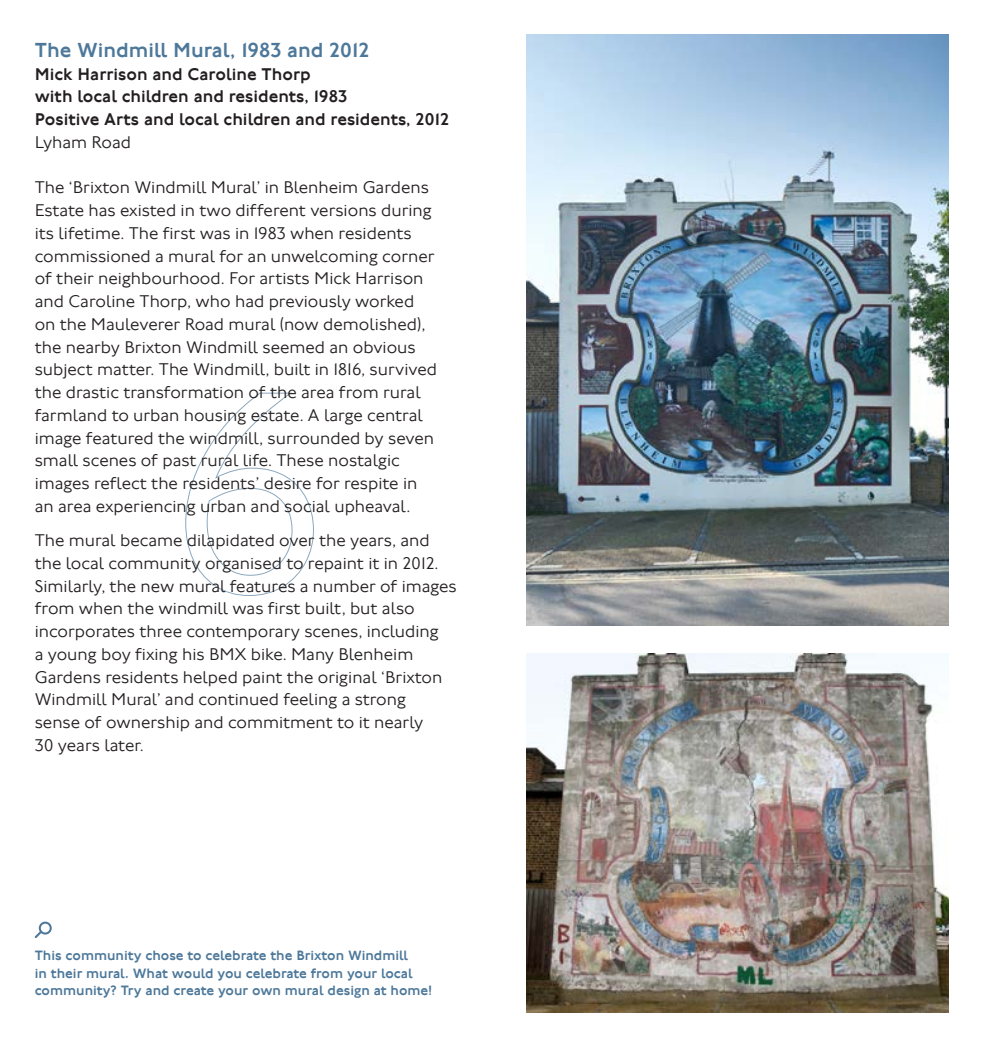
<style>
.page{position:relative;width:983px;height:1042px;background:#fff}
.page>*{position:absolute;margin:0;border:0;box-sizing:border-box;transform-origin:0 0}
.t1{font:500 21px "Johnston 100";color:#4d789a}
.t2{font:300 17.5px/22.8px "Johnston 100";color:#231f20}
.t3{font:500 17.5px/22.8px "Johnston 100";color:#231f20}
.t4{font:500 14px/17.5px "Johnston 100";color:#4d789a}
</style>
<div class="page">
<svg style="left:185px;top:392px;width:129px;height:204px"></svg>
<img style="left:526px;top:34px;width:421px;height:592px">
<img style="left:526px;top:653px;width:421px;height:359px">
<svg style="left:35px;top:921px;width:17px;height:17px"></svg>
<p class="t1" style="left:35px;top:38px;width:336px">The Windmill Mural, 1983 and 2012</p>
<p class="t3" style="left:35px;top:63px;width:415px">Mick Harrison and Caroline Thorp<br>with local children and residents, 1983<br>Positive Arts and local children and residents, 2012</p>
<p class="t2" style="left:35px;top:131px;width:98px">Lyham Road</p>
<p class="t2" style="left:35px;top:176px;width:404px">The ‘Brixton Windmill Mural’ in Blenheim Gardens Estate has existed in two different versions during its lifetime. The first was in 1983 when residents commissioned a mural for an unwelcoming corner of their neighbourhood. For artists Mick Harrison and Caroline Thorp, who had previously worked on the Mauleverer Road mural (now demolished), the nearby Brixton Windmill seemed an obvious subject matter. The Windmill, built in 1816, survived the drastic transformation of the area from rural farmland to urban housing estate. A large central image featured the windmill, surrounded by seven small scenes of past rural life. These nostalgic images reflect the residents’ desire for respite in an area experiencing urban and social upheaval.</p>
<p class="t2" style="left:35px;top:529px;width:423px">The mural became dilapidated over the years, and the local community organised to repaint it in 2012.<br>Similarly, the new mural features a number of images from when the windmill was first built, but also incorporates three contemporary scenes, including<br>a young boy fixing his BMX bike. Many Blenheim Gardens residents helped paint the original ‘Brixton Windmill Mural’ and continued feeling a strong<br>sense of ownership and commitment to it nearly<br>30 years later.</p>
<p class="t4" style="left:35px;top:947px;width:399px">This community chose to celebrate the Brixton Windmill<br>in their mural. What would you celebrate from your local community? Try and create your own mural design at home!</p>
</div>
